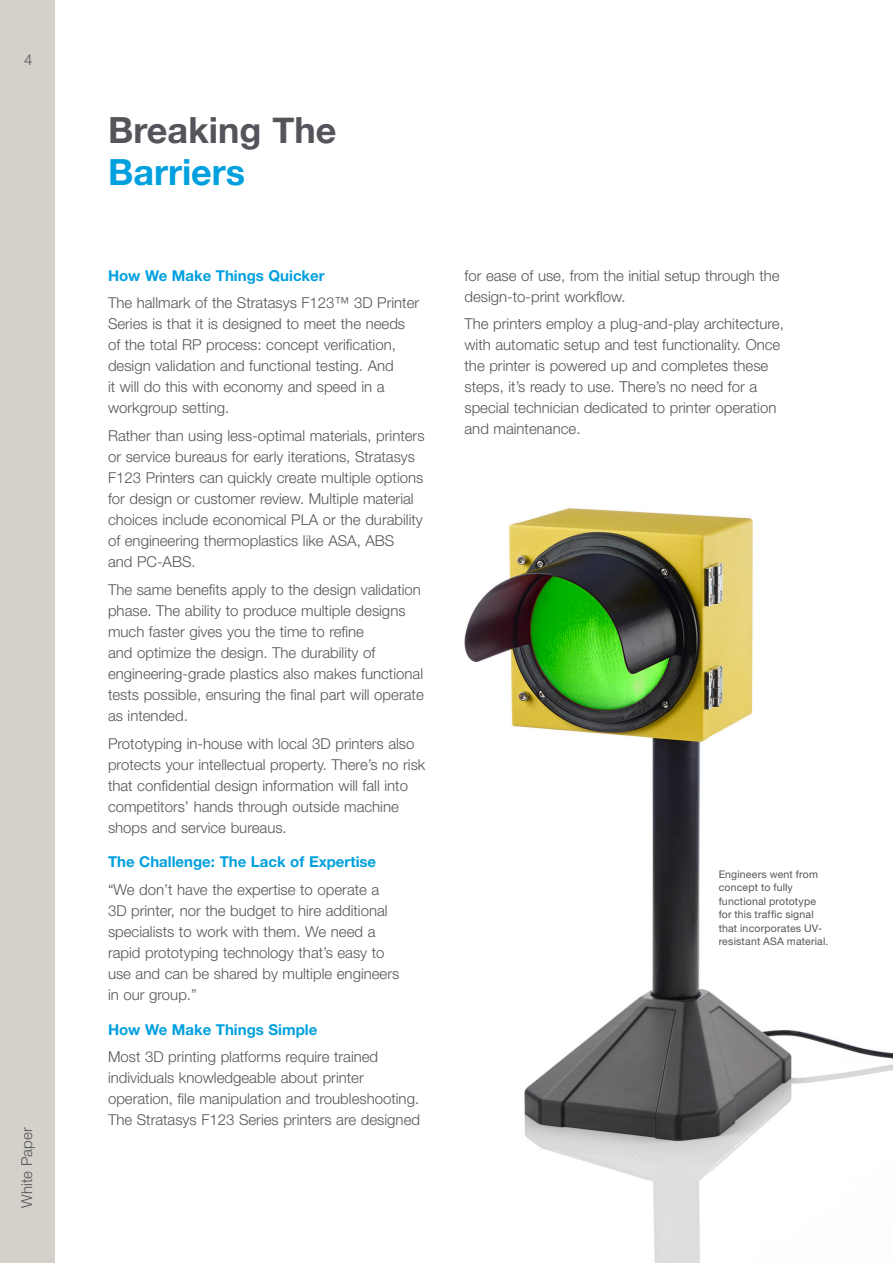
<style>
.page{position:relative;width:893px;height:1263px;background:#fff}
.page>*{position:absolute;margin:0;border:0;box-sizing:border-box;transform-origin:0 0}
.t1{font:700 36px "Helvetica Neue";color:#54555a}
.t2{font:700 36px "Helvetica Neue";color:#00a0df}
.t3{font:300 15px/21px "Helvetica Neue LT Std";color:#54555a}
.t4{font:700 15px "Helvetica Neue LT Std";color:#00a0df}
.t5{font:10.5px/13.5px "Helvetica Neue LT Std";letter-spacing:.02em;color:#54555a}
</style>
<div class="page">
<div style="left:0;top:0;width:55px;height:1263px;background:#d4d0ca"></div>
<img style="left:464px;top:508px;width:429px;height:755px">
<p class="t3" style="left:24px;top:49px;width:10px">4</p>
<p class="t3" style="left:16px;top:1208px;width:82px;rotate:-90deg">White Paper</p>
<h1 class="t1" style="left:108px;top:102px;width:230px">Breaking The</h1>
<h1 class="t2" style="left:108px;top:144px;width:139px">Barriers</h1>
<p class="t4" style="left:108px;top:266px;width:218px">How We Make Things Quicker</p>
<p class="t3" style="left:108px;top:292px;width:313px">The hallmark of the Stratasys F123™ 3D Printer Series is that it is designed to meet the needs of the total RP process: concept verification, design validation and functional testing. And<br>it will do this with economy and speed in a workgroup setting.</p>
<p class="t3" style="left:108px;top:425px;width:318px">Rather than using less-optimal materials, printers or service bureaus for early iterations, Stratasys F123 Printers can quickly create multiple options for design or customer review. Multiple material choices include economical PLA or the durability of engineering thermoplastics like ASA, ABS<br>and PC-ABS.</p>
<p class="t3" style="left:108px;top:579px;width:317px">The same benefits apply to the design validation phase. The ability to produce multiple designs much faster gives you the time to refine<br>and optimize the design. The durability of engineering-grade plastics also makes functional tests possible, ensuring the final part will operate as intended.</p>
<p class="t3" style="left:108px;top:733px;width:319px">Prototyping in-house with local 3D printers also protects your intellectual property. There’s no risk that confidential design information will fall into competitors’ hands through outside machine shops and service bureaus.</p>
<p class="t4" style="left:108px;top:853px;width:270px">The Challenge: The Lack of Expertise</p>
<p class="t3" style="left:108px;top:879px;width:293px">“We don’t have the expertise to operate a 3D printer, nor the budget to hire additional specialists to work with them. We need a rapid prototyping technology that’s easy to use and can be shared by multiple engineers in our group.”</p>
<p class="t4" style="left:108px;top:1020px;width:211px">How We Make Things Simple</p>
<p class="t3" style="left:108px;top:1046px;width:314px">Most 3D printing platforms require trained individuals knowledgeable about printer operation, file manipulation and troubleshooting.<br>The Stratasys F123 Series printers are designed</p>
<p class="t3" style="left:464px;top:265px;width:317px">for ease of use, from the initial setup through the design-to-print workflow.</p>
<p class="t3" style="left:464px;top:313px;width:321px">The printers employ a plug-and-play architecture, with automatic setup and test functionality. Once the printer is powered up and completes these steps, it’s ready to use. There’s no need for a special technician dedicated to printer operation and maintenance.</p>
<p class="t5" style="left:719px;top:867px;width:111px">Engineers went from concept to fully functional prototype for this traffic signal that incorporates UV&shy;resistant ASA material.</p>
</div>
